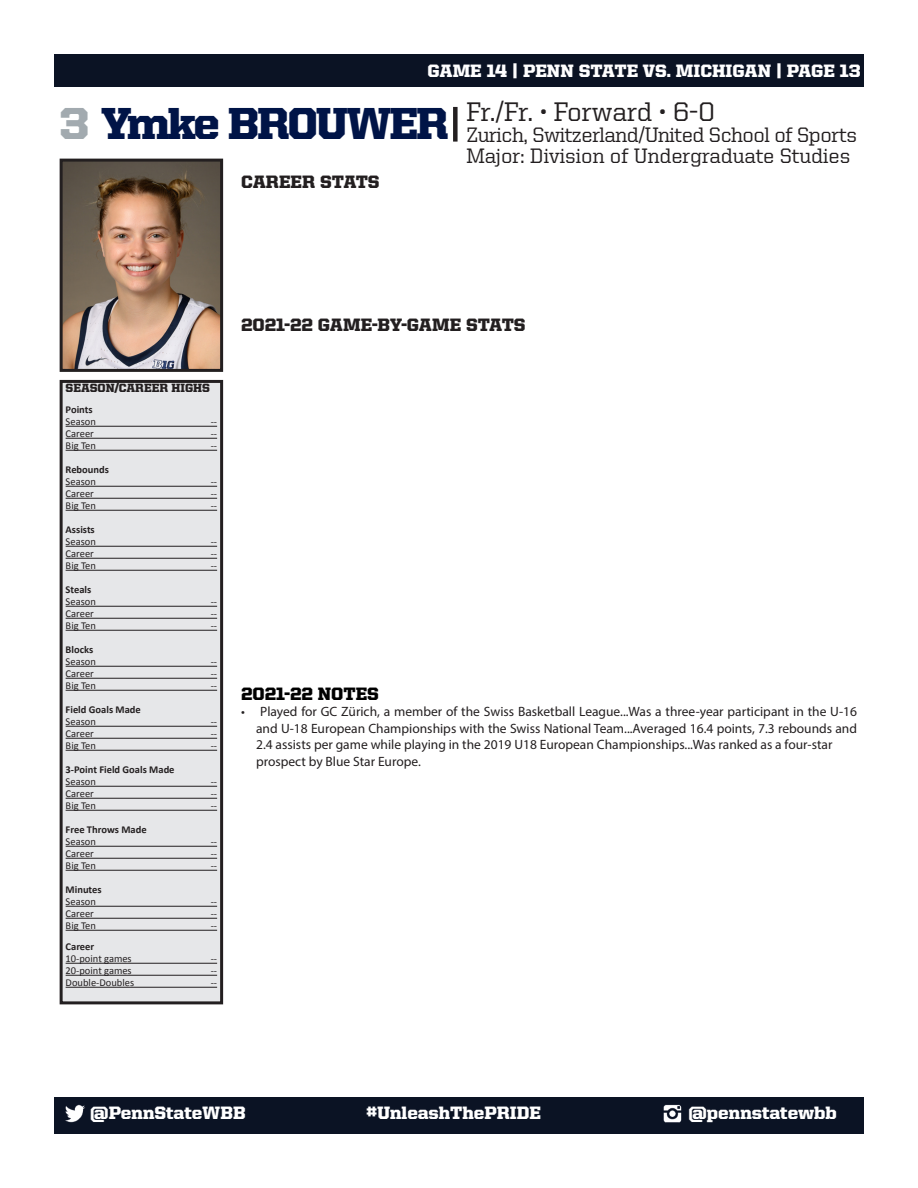
<style>
.page{position:relative;width:918px;height:1188px;background:#fff}
.page>*{position:absolute;margin:0;border:0;box-sizing:border-box;transform-origin:0 0}
.t1{font:900 45px "United Serif Reg";letter-spacing:-.05em;color:#001447}
.t2{font:500 27px "United Serif Reg";letter-spacing:-.015em;color:#231f20}
.t3{font:500 21px "United Serif Reg";letter-spacing:-.02em;color:#231f20}
.t4{font:900 18px "United Serif Reg";color:#fff}
.t5{font:900 18px "United Serif Reg";letter-spacing:-.005em;color:#231f20}
.t6{font:900 18px "United Serif Reg";color:#000}
.t7{font:13.5px/16.5px "Myriad Pro";color:#231f20;text-align:justify}
.t8{font:900 12px "United Serif Reg";color:#231f20}
.t9{font:10.5px "Calibri";color:#231f20}
.t10{font:700 10.5px "Calibri";color:#231f20}
.s1{color:#a2aaaf}
</style>
<div class="page">
<div style="left:54px;top:54px;width:810px;height:32px;background:#0b1324"></div>
<div style="left:54px;top:1097px;width:810px;height:37px;background:#0b1324"></div>
<img style="left:65px;top:1104px;width:20px;height:19px">
<img style="left:663px;top:1104px;width:19px;height:18px">
<div style="left:453px;top:107px;width:5px;height:35px;background:#231f20"></div>
<img style="left:64px;top:163px;width:155px;height:205px">
<div style="left:60px;top:159px;width:163px;height:213px;border:3px solid #231f20"></div>
<div style="left:61px;top:381px;width:161px;height:622px;background:#e6e7e9"></div>
<hr style="left:66px;top:426px;width:151px;height:1px;background:#231f20">
<hr style="left:66px;top:438px;width:151px;height:1px;background:#231f20">
<hr style="left:66px;top:450px;width:151px;height:1px;background:#231f20">
<hr style="left:66px;top:486px;width:151px;height:1px;background:#231f20">
<hr style="left:66px;top:498px;width:151px;height:1px;background:#231f20">
<hr style="left:66px;top:510px;width:151px;height:1px;background:#231f20">
<hr style="left:66px;top:546px;width:151px;height:1px;background:#231f20">
<hr style="left:66px;top:558px;width:151px;height:1px;background:#231f20">
<hr style="left:66px;top:570px;width:151px;height:1px;background:#231f20">
<hr style="left:66px;top:606px;width:151px;height:1px;background:#231f20">
<hr style="left:66px;top:618px;width:151px;height:1px;background:#231f20">
<hr style="left:66px;top:630px;width:151px;height:1px;background:#231f20">
<hr style="left:66px;top:666px;width:151px;height:1px;background:#231f20">
<hr style="left:66px;top:678px;width:151px;height:1px;background:#231f20">
<hr style="left:66px;top:690px;width:151px;height:1px;background:#231f20">
<hr style="left:66px;top:726px;width:151px;height:1px;background:#231f20">
<hr style="left:66px;top:738px;width:151px;height:1px;background:#231f20">
<hr style="left:66px;top:750px;width:151px;height:1px;background:#231f20">
<hr style="left:66px;top:786px;width:151px;height:1px;background:#231f20">
<hr style="left:66px;top:798px;width:151px;height:1px;background:#231f20">
<hr style="left:66px;top:810px;width:151px;height:1px;background:#231f20">
<hr style="left:66px;top:846px;width:151px;height:1px;background:#231f20">
<hr style="left:66px;top:858px;width:151px;height:1px;background:#231f20">
<hr style="left:66px;top:870px;width:151px;height:1px;background:#231f20">
<hr style="left:66px;top:906px;width:151px;height:1px;background:#231f20">
<hr style="left:66px;top:918px;width:151px;height:1px;background:#231f20">
<hr style="left:66px;top:930px;width:151px;height:1px;background:#231f20">
<hr style="left:66px;top:963px;width:151px;height:1px;background:#231f20">
<hr style="left:66px;top:975px;width:151px;height:1px;background:#231f20">
<hr style="left:66px;top:987px;width:151px;height:1px;background:#231f20">
<div style="left:60px;top:380px;width:163px;height:624px;border:3px solid #231f20"></div>
<h3 class="t4" style="left:428px;top:60px;width:435px">GAME 14 | PENN STATE VS. MICHIGAN | PAGE 13</h3>
<p class="t1" style="left:60px;top:99px;width:391px"><span class="s1">3</span> Ymke BROUWER</p>
<p class="t2" style="left:467px;top:97px;width:250px">Fr./Fr. • Forward • 6-0</p>
<p class="t3" style="left:467px;top:124px;width:392px">Zurich, Switzerland/United School of Sports</p>
<p class="t3" style="left:467px;top:145px;width:385px">Major: Division of Undergraduate Studies</p>
<p class="t5" style="left:241px;top:171px;width:140px">CAREER STATS</p>
<p class="t8" style="left:66px;top:381px;width:146px">SEASON/CAREER HIGHS</p>
<p class="t10" style="left:66px;top:402px;width:29px">Points</p>
<p class="t9" style="left:66px;top:414px;width:32px">Season</p>
<p class="t9" style="left:211px;top:414px;width:8px">--</p>
<p class="t9" style="left:66px;top:426px;width:30px">Career</p>
<p class="t9" style="left:211px;top:426px;width:8px">--</p>
<p class="t9" style="left:66px;top:438px;width:32px">Big Ten</p>
<p class="t9" style="left:211px;top:438px;width:8px">--</p>
<p class="t10" style="left:66px;top:462px;width:45px">Rebounds</p>
<p class="t9" style="left:66px;top:474px;width:32px">Season</p>
<p class="t9" style="left:211px;top:474px;width:8px">--</p>
<p class="t9" style="left:66px;top:486px;width:30px">Career</p>
<p class="t9" style="left:211px;top:486px;width:8px">--</p>
<p class="t9" style="left:66px;top:498px;width:32px">Big Ten</p>
<p class="t9" style="left:211px;top:498px;width:8px">--</p>
<p class="t10" style="left:66px;top:522px;width:31px">Assists</p>
<p class="t9" style="left:66px;top:534px;width:32px">Season</p>
<p class="t9" style="left:211px;top:534px;width:8px">--</p>
<p class="t9" style="left:66px;top:546px;width:30px">Career</p>
<p class="t9" style="left:211px;top:546px;width:8px">--</p>
<p class="t9" style="left:66px;top:558px;width:32px">Big Ten</p>
<p class="t9" style="left:211px;top:558px;width:8px">--</p>
<p class="t10" style="left:66px;top:582px;width:27px">Steals</p>
<p class="t9" style="left:66px;top:594px;width:32px">Season</p>
<p class="t9" style="left:211px;top:594px;width:8px">--</p>
<p class="t9" style="left:66px;top:606px;width:30px">Career</p>
<p class="t9" style="left:211px;top:606px;width:8px">--</p>
<p class="t9" style="left:66px;top:618px;width:32px">Big Ten</p>
<p class="t9" style="left:211px;top:618px;width:8px">--</p>
<p class="t10" style="left:66px;top:642px;width:29px">Blocks</p>
<p class="t9" style="left:66px;top:654px;width:32px">Season</p>
<p class="t9" style="left:211px;top:654px;width:8px">--</p>
<p class="t9" style="left:66px;top:666px;width:30px">Career</p>
<p class="t9" style="left:211px;top:666px;width:8px">--</p>
<p class="t9" style="left:66px;top:678px;width:32px">Big Ten</p>
<p class="t9" style="left:211px;top:678px;width:8px">--</p>
<p class="t10" style="left:66px;top:702px;width:77px">Field Goals Made</p>
<p class="t9" style="left:66px;top:714px;width:32px">Season</p>
<p class="t9" style="left:211px;top:714px;width:8px">--</p>
<p class="t9" style="left:66px;top:726px;width:30px">Career</p>
<p class="t9" style="left:211px;top:726px;width:8px">--</p>
<p class="t9" style="left:66px;top:738px;width:32px">Big Ten</p>
<p class="t9" style="left:211px;top:738px;width:8px">--</p>
<p class="t10" style="left:66px;top:762px;width:110px">3-Point Field Goals Made</p>
<p class="t9" style="left:66px;top:774px;width:32px">Season</p>
<p class="t9" style="left:211px;top:774px;width:8px">--</p>
<p class="t9" style="left:66px;top:786px;width:30px">Career</p>
<p class="t9" style="left:211px;top:786px;width:8px">--</p>
<p class="t9" style="left:66px;top:798px;width:32px">Big Ten</p>
<p class="t9" style="left:211px;top:798px;width:8px">--</p>
<p class="t10" style="left:66px;top:822px;width:83px">Free Throws Made</p>
<p class="t9" style="left:66px;top:834px;width:32px">Season</p>
<p class="t9" style="left:211px;top:834px;width:8px">--</p>
<p class="t9" style="left:66px;top:846px;width:30px">Career</p>
<p class="t9" style="left:211px;top:846px;width:8px">--</p>
<p class="t9" style="left:66px;top:858px;width:32px">Big Ten</p>
<p class="t9" style="left:211px;top:858px;width:8px">--</p>
<p class="t10" style="left:66px;top:882px;width:38px">Minutes</p>
<p class="t9" style="left:66px;top:894px;width:32px">Season</p>
<p class="t9" style="left:211px;top:894px;width:8px">--</p>
<p class="t9" style="left:66px;top:906px;width:30px">Career</p>
<p class="t9" style="left:211px;top:906px;width:8px">--</p>
<p class="t9" style="left:66px;top:918px;width:32px">Big Ten</p>
<p class="t9" style="left:211px;top:918px;width:8px">--</p>
<p class="t10" style="left:66px;top:939px;width:30px">Career</p>
<p class="t9" style="left:66px;top:951px;width:68px">10-point games</p>
<p class="t9" style="left:211px;top:951px;width:8px">--</p>
<p class="t9" style="left:66px;top:963px;width:68px">20-point games</p>
<p class="t9" style="left:211px;top:963px;width:8px">--</p>
<p class="t9" style="left:66px;top:975px;width:70px">Double-Doubles</p>
<p class="t9" style="left:211px;top:975px;width:8px">--</p>
<p class="t5" style="left:241px;top:315px;width:286px">2021-22 GAME-BY-GAME STATS</p>
<p class="t6" style="left:241px;top:683px;width:139px">2021-22 NOTES</p>
<p class="t7" style="left:256px;top:703px;width:602px;text-indent:-15px">• Played for GC Zürich, a member of the Swiss Basketball League...Was a three-year participant in the U-16 and U-18 European Championships with the Swiss National Team...Averaged 16.4 points, 7.3 rebounds and 2.4 assists per game while playing in the 2019 U18 European Championships...Was ranked as a four-star</p>
<p class="t7" style="left:256px;top:753px;width:166px">prospect by Blue Star Europe.</p>
<h3 class="t4" style="left:90px;top:1102px;width:157px">@PennStateWBB</h3>
<h3 class="t4" style="left:367px;top:1102px;width:176px">#UnleashThePRIDE</h3>
<h3 class="t4" style="left:688px;top:1103px;width:150px">@pennstatewbb</h3>
</div>
